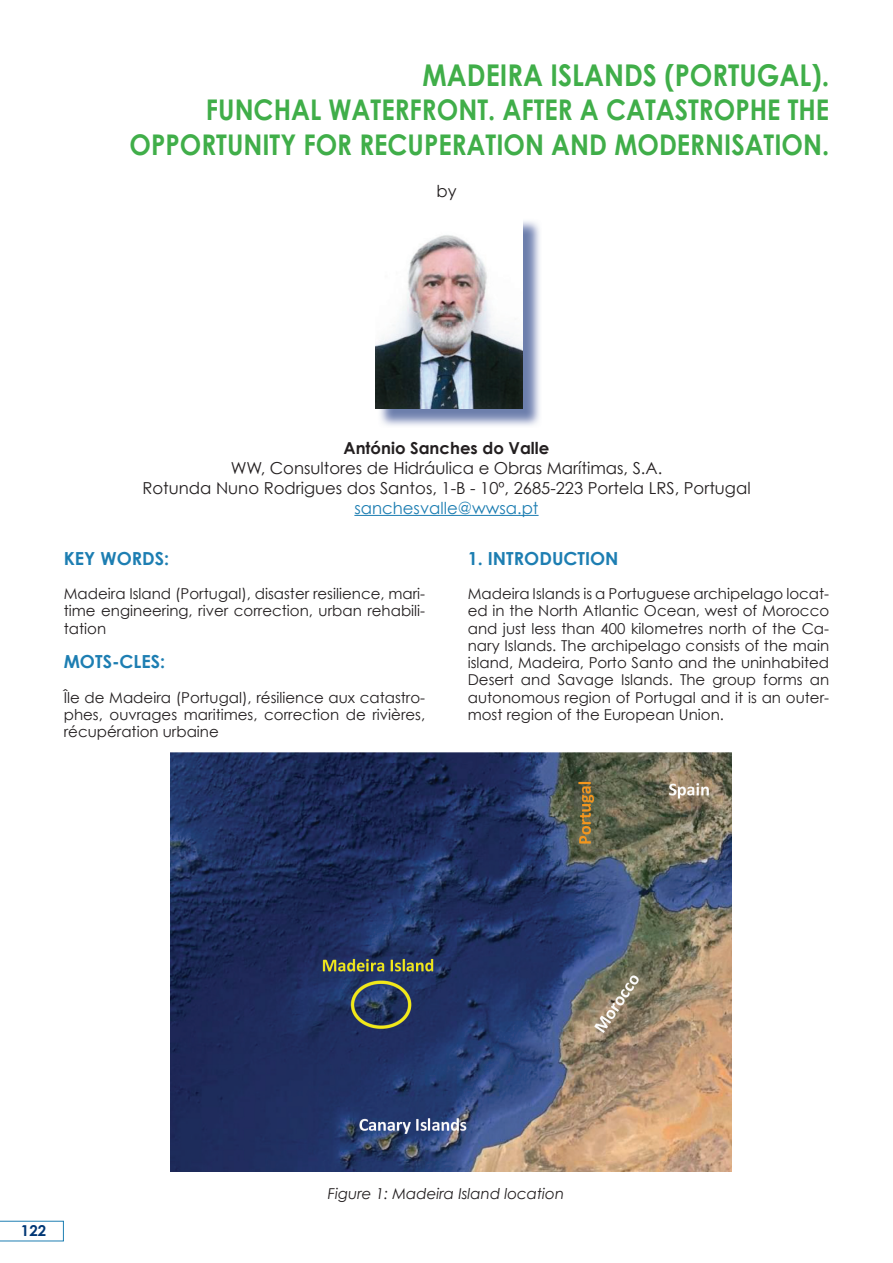
<style>
.page{position:relative;width:893px;height:1263px;background:#fff}
.page>*{position:absolute;margin:0;border:0;box-sizing:border-box;transform-origin:0 0}
.t1{font:700 30px "Century Gothic";color:#40ae49;scale:.9 1}
.t2{font:700 28.5px/34.2px "Century Gothic";color:#40ae49;text-align:right;scale:.9 1}
.t3{font:700 18px "Century Gothic";color:#1d7eb2}
.t4{font:16.5px/19.8px "Century Gothic";color:#231f20;text-align:center}
.t5{font:700 16.5px "Century Gothic";color:#231f20}
.t6{font:16.5px "Century Gothic";color:#1d7eb2}
.t7{font:15px/17.2px "Century Gothic";color:#231f20;text-align:justify}
.t8{font:italic 15px "Century Gothic";color:#231f20}
.t9{font:700 15px "Century Gothic";color:#013775}
</style>
<div class="page">
<svg style="left:0;top:1221px;width:64px;height:20px"></svg>
<hr style="left:354px;top:515px;width:185px;height:1px;background:#1d7eb2">
<img style="left:378px;top:221px;width:162px;height:205px">
<img style="left:376px;top:221px;width:147px;height:187px">
<img style="left:170px;top:753px;width:562px;height:419px">
<h1 class="t1" style="left:423px;top:57px;width:453px">MADEIRA ISLANDS (PORTUGAL).</h1>
<h2 class="t2" style="left:130px;top:92px;width:779px">FUNCHAL WATERFRONT. AFTER A CATASTROPHE THE<br>OPPORTUNITY FOR RECUPERATION AND MODERNISATION.</h2>
<p class="t4" style="left:436px;top:181px;width:22px">by</p>
<p class="t5" style="left:343px;top:438px;width:207px">ANTÓNIO SANCHES DO VALLE</p>
<p class="t4" style="left:142px;top:458px;width:610px">WW, Consultores de Hidráulica e Obras Marítimas, S.A.<br>Rotunda Nuno Rodrigues dos Santos, 1-B - 10º, 2685-223 Portela LRS, Portugal</p>
<p class="t6" style="left:354px;top:498px;width:186px">sanchesvalle@wwsa.pt</p>
<p class="t3" style="left:64px;top:547px;width:107px">KEY WORDS:</p>
<p class="t7" style="left:64px;top:585px;width:363px">Madeira Island (Portugal), disaster resilience, mari&shy;time engineering, river correction, urban rehabili&shy;tation</p>
<p class="t3" style="left:64px;top:650px;width:103px">MOTS-CLES:</p>
<p class="t7" style="left:64px;top:688px;width:363px">Île de Madeira (Portugal), résilience aux catastro&shy;phes, ouvrages maritimes, correction de rivières, récupération urbaine</p>
<p class="t3" style="left:468px;top:547px;width:152px">1. INTRODUCTION</p>
<p class="t7" style="left:468px;top:585px;width:363px">Madeira Islands is a Portuguese archipelago locat&shy;ed in the North Atlantic Ocean, west of Morocco and just less than 400 kilometres north of the Ca&shy;nary Islands. The archipelago consists of the main island, Madeira, Porto Santo and the uninhabited Desert and Savage Islands. The group forms an autonomous region of Portugal and it is an outer&shy;most region of the European Union.</p>
<p class="t9" style="left:21px;top:1221px;width:27px">122</p>
<p class="t8" style="left:328px;top:1184px;width:238px">Figure 1: Madeira Island location</p>
</div>
